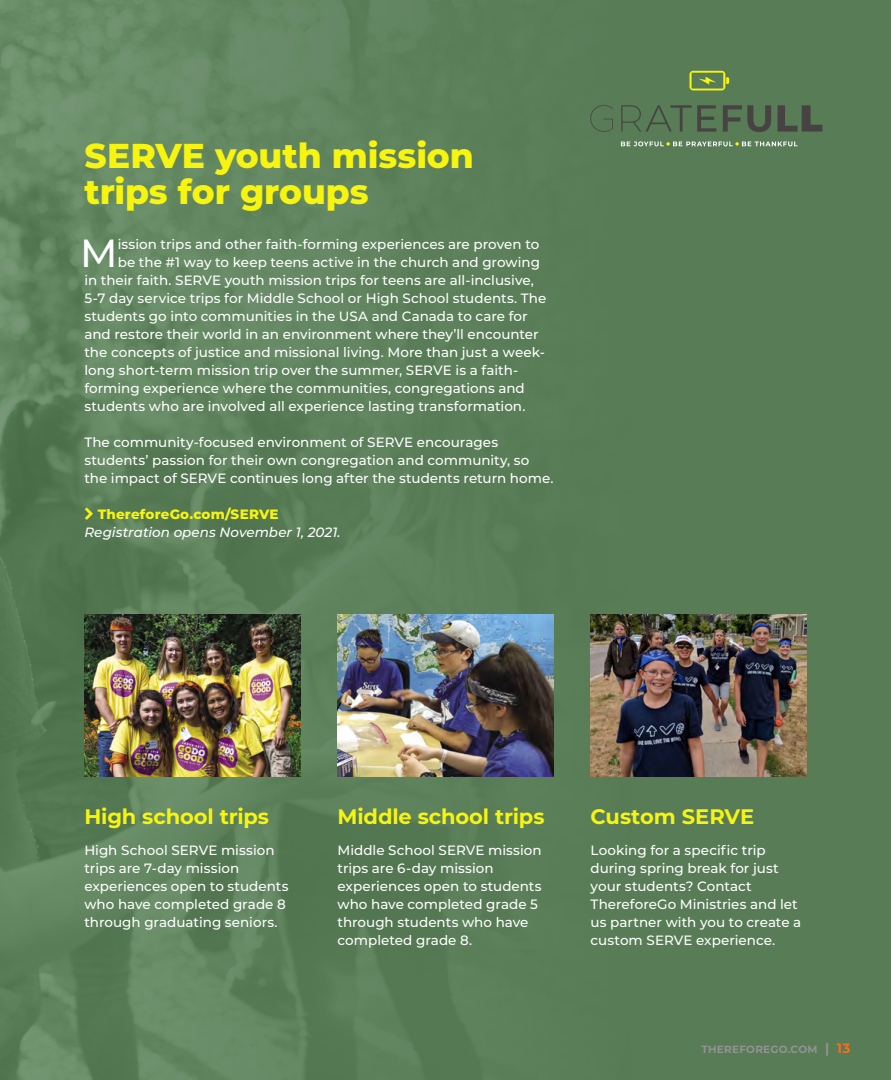
<style>
.page{position:relative;width:891px;height:1080px;background:#577c56}
.page>*{position:absolute;margin:0;border:0;box-sizing:border-box;transform-origin:0 0}
.t1{font:500 39.15px "Montserrat";color:#fff}
.t2{font:800 34.5px/36px "Montserrat";letter-spacing:-.005em;color:#f7f410}
.t3{font:700 21px "Montserrat";letter-spacing:-.005em;color:#f7f410}
.t4{font:500 13.5px/18px "Montserrat";color:#fff}
.t5{font:italic 500 13.5px "Montserrat";color:#fff}
.t6{font:800 13.5px "Montserrat";letter-spacing:.01em;color:#f7f410}
.t7{font:700 10.5px "Montserrat";letter-spacing:.02em;color:#939393}
.s1{font-size:13.5px}
.s2{font-size:13.5px;color:#f36e21}
</style>
<div class="page">
<img style="left:0;top:0;width:637px;height:1080px">
<svg style="left:590px;top:105px;width:23px;height:27px"></svg>
<svg style="left:621px;top:105px;width:95px;height:27px"></svg>
<svg style="left:723px;top:105px;width:48px;height:27px"></svg>
<svg style="left:778px;top:105px;width:44px;height:27px"></svg>
<svg style="left:621px;top:141px;width:177px;height:5px"></svg>
<svg style="left:689px;top:71px;width:36px;height:19px"></svg>
<div style="left:692px;top:73px;width:31px;height:16px;background:#577c56"></div>
<svg style="left:699px;top:77px;width:17px;height:8px"></svg>
<svg style="left:726px;top:77px;width:3px;height:7px"></svg>
<img style="left:84px;top:614px;width:216px;height:162px">
<img style="left:338px;top:614px;width:216px;height:162px">
<img style="left:591px;top:614px;width:216px;height:162px">
<svg style="left:85px;top:508px;width:8px;height:12px"></svg>
<h2 class="t2" style="left:84px;top:136px;width:391px">SERVE youth mission trips for groups</h2>
<h1 class="t1" style="left:80px;top:226px;width:39px">M</h1>
<p class="t4" style="left:118px;top:235px;width:423px">ission trips and other faith-forming experiences are proven to</p>
<p class="t4" style="left:118px;top:253px;width:424px">be the #1 way to keep teens active in the church and growing</p>
<p class="t4" style="left:84px;top:271px;width:451px">in their faith. SERVE youth mission trips for teens are all-inclusive,</p>
<p class="t4" style="left:84px;top:289px;width:464px">5-7 day service trips for Middle School or High School students. The</p>
<p class="t4" style="left:84px;top:307px;width:445px">students go into communities in the USA and Canada to care for</p>
<p class="t4" style="left:84px;top:325px;width:456px">and restore their world in an environment where they’ll encounter</p>
<p class="t4" style="left:84px;top:343px;width:462px">the concepts of justice and missional living. More than just a week-</p>
<p class="t4" style="left:84px;top:361px;width:435px">long short-term mission trip over the summer, SERVE is a faith-</p>
<p class="t4" style="left:84px;top:379px;width:442px">forming experience where the communities, congregations and</p>
<p class="t4" style="left:84px;top:397px;width:443px">students who are involved all experience lasting transformation.</p>
<p class="t4" style="left:84px;top:433px;width:471px">The community-focused environment of SERVE encourages students’ passion for their own congregation and community, so the impact of SERVE continues long after the students return home.</p>
<p class="t6" style="left:98px;top:505px;width:182px">ThereforeGo.com/SERVE</p>
<p class="t5" style="left:84px;top:523px;width:258px">Registration opens November 1, 2021.</p>
<h3 class="t3" style="left:84px;top:801px;width:186px">High school trips</h3>
<p class="t4" style="left:84px;top:841px;width:206px">High School SERVE mission trips are 7-day mission experiences open to students who have completed grade 8 through graduating seniors.</p>
<h3 class="t3" style="left:338px;top:801px;width:209px">Middle school trips</h3>
<p class="t4" style="left:338px;top:841px;width:206px">Middle School SERVE mission trips are 6-day mission experiences open to students who have completed grade 5 through students who have completed grade 8.</p>
<h3 class="t3" style="left:591px;top:801px;width:165px">Custom SERVE</h3>
<p class="t4" style="left:591px;top:841px;width:212px">Looking for a specific trip during spring break for just your students? Contact<br>ThereforeGo Ministries and let us partner with you to create a custom SERVE experience.</p>
<p class="t7" style="left:701px;top:1041px;width:151px">THEREFOREGO.COM <span class="s1">|</span> <span class="s2">13</span></p>
</div>
